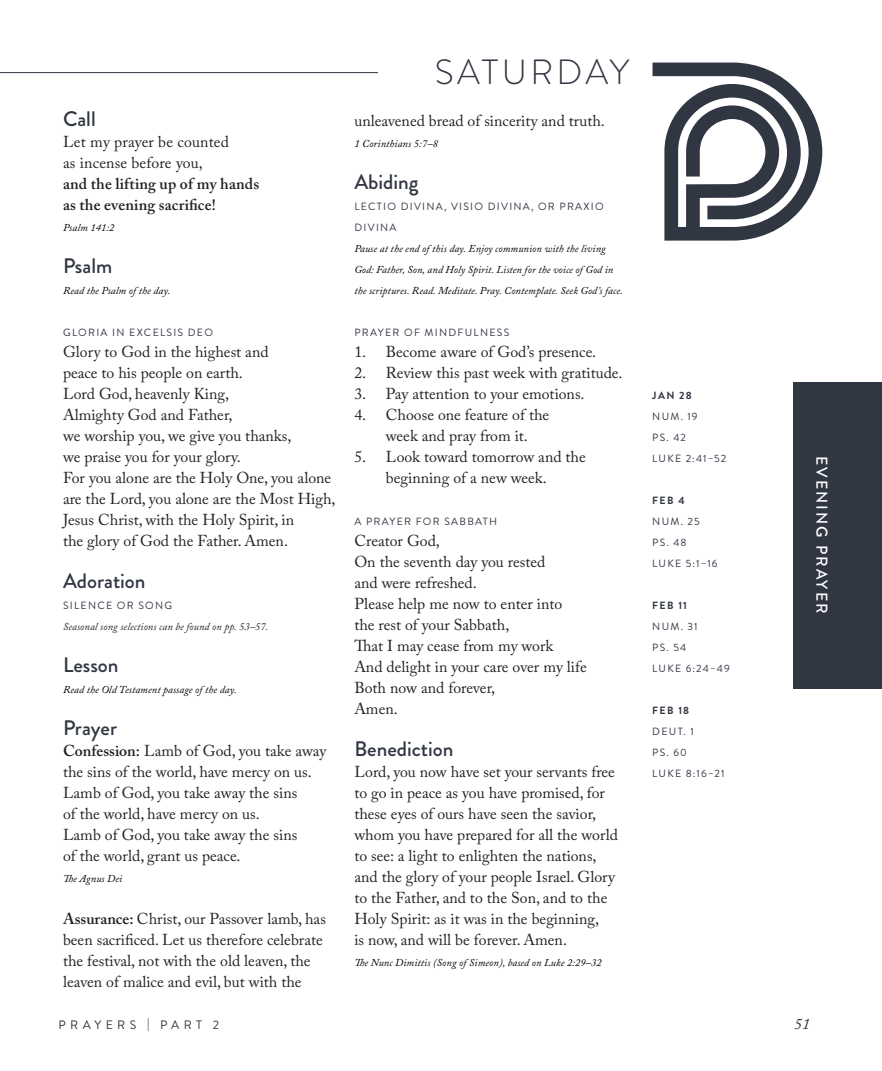
<style>
.page{position:relative;width:882px;height:1071px;background:#fff}
.page>*{position:absolute;margin:0;border:0;box-sizing:border-box;transform-origin:0 0}
.H1-Titles{font:300 35px "Brandon Grotesque";letter-spacing:.095em;color:#313643}
.H3_-Element{font:500 21px "Brandon Grotesque";color:#313643}
.Body{font:15.75px/21px "Adobe Caslon Pro";color:#222223}
.Body_-Bold{font:600 15.75px/21px "Adobe Caslon Pro";letter-spacing:.01em;color:#222223}
.Body_-Bold-2{font:15.75px "Adobe Caslon Pro";letter-spacing:.01em;color:#222223}
.H5-Lectionary_Dates{font:700 15.75px "Brandon Grotesque";letter-spacing:.13em;color:#fff}
.t1{font:500 15.75px "Brandon Grotesque";letter-spacing:.13em;color:#fff}
.t2{font:italic 15.75px "Adobe Caslon Pro";color:#2c3135}
.t3{font:12.25px "Brandon Grotesque";color:#313643}
.Spec_-Italic{font:italic 10.5px/21px "Adobe Caslon Pro";letter-spacing:.01em;color:#000}
.H4_-Sub_Elements___L{font:10.5px/21px "Brandon Grotesque";letter-spacing:.12em;color:#313643}
.Spec_-Italic-2{font:italic 10.5px "Adobe Caslon Pro";letter-spacing:.01em;color:#222223}
.H5-Lectionary_Dates-2{font:700 10.5px "Brandon Grotesque";letter-spacing:.13em;color:#313643}
.s1{font-weight:600}
</style>
<div class="page">
<div style="left:793px;top:382px;width:89px;height:307px;background:#313643"></div>
<svg style="left:653px;top:63px;width:169px;height:178px"></svg>
<hr style="left:0;top:72px;width:378px;height:1px;background:#313643">
<p class="H3_-Element" style="left:63px;top:104px;width:34px">Call</p>
<p class="Body_-Bold-2" style="left:63px;top:132px;width:167px">Let my prayer be counted</p>
<p class="Body_-Bold-2" style="left:63px;top:153px;width:141px">as incense before you,</p>
<p class="Body_-Bold" style="left:63px;top:173px;width:198px">and the lifting up of my hands as the evening sacrifice!</p>
<p class="Spec_-Italic" style="left:63px;top:217px;width:53px">Psalm 141:2</p>
<p class="H3_-Element" style="left:63px;top:251px;width:51px">Psalm</p>
<p class="Spec_-Italic" style="left:63px;top:280px;width:109px">Read the Psalm of the day.</p>
<p class="H4_-Sub_Elements___L" style="left:63px;top:322px;width:151px">GLORIA IN EXCELSIS DEO</p>
<p class="Body" style="left:63px;top:341px;width:207px">Glory to God in the highest and peace to his people on earth.</p>
<p class="Body" style="left:63px;top:383px;width:171px">Lord God, heavenly King,<br>Almighty God and Father,</p>
<p class="Body" style="left:63px;top:425px;width:230px">we worship you, we give you thanks, we praise you for your glory.</p>
<p class="Body" style="left:63px;top:467px;width:274px">For you alone are the Holy One, you alone are the Lord, you alone are the Most High,</p>
<p class="Body" style="left:63px;top:509px;width:233px">Jesus Christ, with the Holy Spirit, in the glory of God the Father. Amen.</p>
<p class="H3_-Element" style="left:63px;top:566px;width:84px">Adoration</p>
<p class="H4_-Sub_Elements___L" style="left:63px;top:595px;width:111px">SILENCE OR SONG</p>
<p class="Spec_-Italic-2" style="left:63px;top:620px;width:207px">Seasonal song selections can be found on pp. 53–57.</p>
<p class="H3_-Element" style="left:63px;top:650px;width:57px">Lesson</p>
<p class="Spec_-Italic" style="left:63px;top:679px;width:175px">Read the Old Testament passage of the day.</p>
<p class="H3_-Element" style="left:63px;top:713px;width:56px">Prayer</p>
<p class="Body" style="left:63px;top:740px;width:265px"><span class="s1">Confession:</span> Lamb of God, you take away the sins of the world, have mercy on us.</p>
<p class="Body" style="left:63px;top:782px;width:236px">Lamb of God, you take away the sins of the world, have mercy on us.</p>
<p class="Body" style="left:63px;top:824px;width:236px">Lamb of God, you take away the sins</p>
<p class="Body" style="left:63px;top:845px;width:179px">of the world, grant us peace.</p>
<p class="Spec_-Italic" style="left:63px;top:868px;width:61px">The Agnus Dei</p>
<p class="Body" style="left:63px;top:908px;width:264px"><span class="s1">Assurance:</span> Christ, our Passover lamb, has been sacrificed. Let us therefore celebrate the festival, not with the old leaven, the leaven of malice and evil, but with the</p>
<p class="H1-Titles" style="left:435px;top:48px;width:196px">SATURDAY</p>
<p class="Body" style="left:354px;top:110px;width:252px">unleavened bread of sincerity and truth.</p>
<p class="Spec_-Italic" style="left:354px;top:133px;width:85px">1 Corinthians 5:7–8</p>
<p class="H3_-Element" style="left:354px;top:167px;width:66px">Abiding</p>
<p class="H4_-Sub_Elements___L" style="left:354px;top:196px;width:251px">LECTIO DIVINA, VISIO DIVINA, OR PRAXIO<br>DIVINA</p>
<p class="Spec_-Italic" style="left:354px;top:238px;width:270px">Pause at the end of this day. Enjoy communion with the living<br>God: Father, Son, and Holy Spirit. Listen for the voice of God in the scriptures. Read. Meditate. Pray. Contemplate. Seek God’s face.</p>
<p class="H4_-Sub_Elements___L" style="left:354px;top:322px;width:156px">PRAYER OF MINDFULNESS</p>
<p class="Body" style="left:354px;top:341px;width:243px">1. Become aware of God’s presence.</p>
<p class="Body" style="left:354px;top:362px;width:270px">2. Review this past week with gratitude.</p>
<p class="Body" style="left:354px;top:383px;width:232px">3. Pay attention to your emotions.</p>
<p class="Body" style="left:386px;top:404px;width:165px;text-indent:-32px">4. Choose one feature of the week and pray from it.</p>
<p class="Body" style="left:354px;top:446px;width:233px;text-align:center">5. Look toward tomorrow and the beginning of a new week.</p>
<p class="H4_-Sub_Elements___L" style="left:354px;top:511px;width:144px">A PRAYER FOR SABBATH</p>
<p class="Body" style="left:354px;top:530px;width:87px">Creator God,</p>
<p class="Body" style="left:354px;top:551px;width:193px">On the seventh day you rested and were refreshed.</p>
<p class="Body" style="left:354px;top:593px;width:209px">Please help me now to enter into the rest of your Sabbath,</p>
<p class="Body" style="left:354px;top:635px;width:200px">That I may cease from my work</p>
<p class="Body" style="left:354px;top:656px;width:234px">And delight in your care over my life</p>
<p class="Body" style="left:354px;top:677px;width:142px">Both now and forever,</p>
<p class="Body" style="left:354px;top:698px;width:45px">Amen.</p>
<p class="H3_-Element" style="left:354px;top:734px;width:101px">Benediction</p>
<p class="Body" style="left:354px;top:761px;width:265px">Lord, you now have set your servants free to go in peace as you have promised, for these eyes of ours have seen the savior, whom you have prepared for all the world to see: a light to enlighten the nations, and the glory of your people Israel. Glory to the Father, and to the Son, and to the Holy Spirit: as it was in the beginning,<br>is now, and will be forever. Amen.</p>
<p class="Spec_-Italic" style="left:354px;top:952px;width:249px">The Nunc Dimittis (Song of Simeon), based on Luke 2:29–32</p>
<p class="H5-Lectionary_Dates-2" style="left:652px;top:388px;width:41px">JAN 28</p>
<p class="H4_-Sub_Elements___L" style="left:652px;top:406px;width:47px">NUM. 19</p>
<p class="H4_-Sub_Elements___L" style="left:652px;top:427px;width:35px">PS. 42</p>
<p class="H4_-Sub_Elements___L" style="left:652px;top:448px;width:76px">LUKE 2:41–52</p>
<p class="H5-Lectionary_Dates-2" style="left:652px;top:493px;width:34px">FEB 4</p>
<p class="H4_-Sub_Elements___L" style="left:652px;top:511px;width:49px">NUM. 25</p>
<p class="H4_-Sub_Elements___L" style="left:652px;top:532px;width:36px">PS. 48</p>
<p class="H4_-Sub_Elements___L" style="left:652px;top:553px;width:67px">LUKE 5:1–16</p>
<p class="H5-Lectionary_Dates-2" style="left:652px;top:598px;width:36px">FEB 11</p>
<p class="H4_-Sub_Elements___L" style="left:652px;top:616px;width:47px">NUM. 31</p>
<p class="H4_-Sub_Elements___L" style="left:652px;top:637px;width:35px">PS. 54</p>
<p class="H4_-Sub_Elements___L" style="left:652px;top:658px;width:79px">LUKE 6:24–49</p>
<p class="H5-Lectionary_Dates-2" style="left:652px;top:703px;width:38px">FEB 18</p>
<p class="H4_-Sub_Elements___L" style="left:652px;top:721px;width:43px">DEUT. 1</p>
<p class="H4_-Sub_Elements___L" style="left:652px;top:742px;width:36px">PS. 60</p>
<p class="H4_-Sub_Elements___L" style="left:652px;top:763px;width:74px">LUKE 8:16–21</p>
<h4 class="t1" style="left:833px;top:456px;width:159px;rotate:90deg">EVENING PRAYER</h4>
<p class="H5-Lectionary_Dates" style="left:828px;top:457px;width:159px;rotate:90deg">EVENING PRAYER</p>
<p class="t3" style="left:58px;top:1016px;width:24px">P RAYERS</p>
<p class="t3" style="left:147px;top:1016px;width:36px">| P ART</p>
<p class="t3" style="left:213px;top:1016px;width:8px">2</p>
<p class="t2" style="left:794px;top:1014px;width:17px">51</p>
</div>
